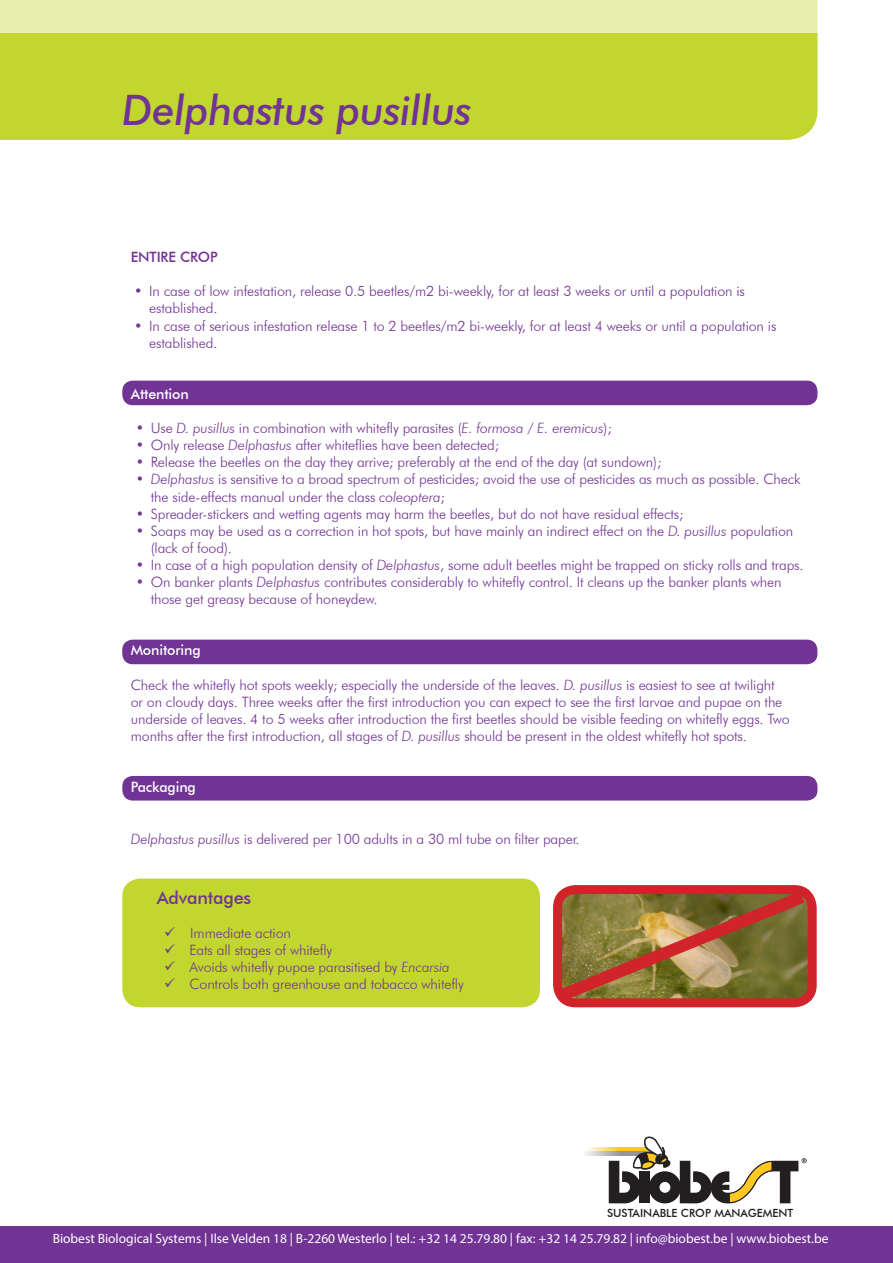
<style>
.page{position:relative;width:893px;height:1263px;background:#fff}
.page>*{position:absolute;margin:0;border:0;box-sizing:border-box;transform-origin:0 0}
.t1{font:italic 500 42px "Futura BT";letter-spacing:-.01em;color:#713394}
.t2{font:500 18px "Futura BT";letter-spacing:-.01em;color:#713394}
.t3{font:300 14.25px/17.1px "Futura BT";letter-spacing:-.01em;color:#713394}
.t4{font:500 14.25px "Futura BT";letter-spacing:-.01em;color:#fff}
.t5{font:500 14.25px "Futura BT";letter-spacing:-.01em;color:#713394}
.t6{font:13.5px "Myriad Pro";color:#fff}
.t7{font:500 11.25px "Futura BT";color:#231f20}
.s1{font-style:italic}
</style>
<div class="page">
<div style="left:122px;top:776px;width:695px;height:24px;background:#713394;border-radius:10px"></div>
<div style="left:122px;top:878px;width:418px;height:129px;background:#c1d72f;border-radius:18px"></div>
<div style="left:122px;top:640px;width:695px;height:24px;background:#713394;border-radius:10px"></div>
<div style="left:122px;top:381px;width:695px;height:24px;background:#713394;border-radius:10px"></div>
<div style="left:0;top:33px;width:817px;height:107px;background:#c1d72f"></div>
<div style="left:0;top:0;width:818px;height:33px;background:#e6efab"></div>
<div style="left:0;top:1227px;width:893px;height:36px;background:#713394"></div>
<svg style="left:609px;top:1136px;width:198px;height:67px"></svg>
<svg style="left:553px;top:885px;width:264px;height:123px;background:#9f643c"></svg>
<div style="left:792px;top:1195px;width:25px;height:12px;background:#fff"></div>
<p class="t1" style="left:122px;top:85px;width:351px">Delphastus pusillus</p>
<p class="t5" style="left:131px;top:248px;width:88px">ENTIRE CROP</p>
<p class="t3" style="left:149px;top:283px;width:597px;text-indent:-15px">• In case of low infestation, release 0.5 beetles/m2 bi-weekly, for at least 3 weeks or until a population is established.</p>
<p class="t3" style="left:149px;top:317px;width:629px;text-indent:-15px">• In case of serious infestation release 1 to 2 beetles/m2 bi-weekly, for at least 4 weeks or until a population is established.</p>
<p class="t4" style="left:131px;top:385px;width:60px">Attention</p>
<p class="t3" style="left:136px;top:419px;width:477px">• Use <span class="s1">D. pusillus</span> in combination with whitefly parasites (<span class="s1">E. formosa / E. eremicus</span>);</p>
<p class="t3" style="left:136px;top:436px;width:365px">• Only release <span class="s1">Delphastus</span> after whiteflies have been detected;</p>
<p class="t3" style="left:136px;top:454px;width:527px">• Release the beetles on the day they arrive; preferably at the end of the day (at sundown);</p>
<p class="t3" style="left:151px;top:471px;width:651px;text-indent:-15px">• <span class="s1">Delphastus</span> is sensitive to a broad spectrum of pesticides; avoid the use of pesticides as much as possible. Check the side-effects manual under the class <span class="s1">coleoptera</span>;</p>
<p class="t3" style="left:136px;top:505px;width:549px">• Spreader-stickers and wetting agents may harm the beetles, but do not have residual effects;</p>
<p class="t3" style="left:151px;top:522px;width:644px;text-indent:-15px">• Soaps may be used as a correction in hot spots, but have mainly an indirect effect on the <span class="s1">D. pusillus</span> population (lack of food).</p>
<p class="t3" style="left:136px;top:556px;width:669px">• In case of a high population density of <span class="s1">Delphastus</span>, some adult beetles might be trapped on sticky rolls and traps.</p>
<p class="t3" style="left:151px;top:573px;width:632px;text-indent:-15px">• On banker plants <span class="s1">Delphastus</span> contributes considerably to whitefly control. It cleans up the banker plants when those get greasy because of honeydew.</p>
<p class="t4" style="left:131px;top:642px;width:71px">Monitoring</p>
<p class="t3" style="left:131px;top:676px;width:660px">Check the whitefly hot spots weekly; especially the underside of the leaves. <span class="s1">D. pusillus</span> is easiest to see at twilight or on cloudy days. Three weeks after the first introduction you can expect to see the first larvae and pupae on the underside of leaves. 4 to 5 weeks after introduction the first beetles should be visible feeding on whitefly eggs. Two months after the first introduction, all stages of <span class="s1">D. pusillus</span> should be present in the oldest whitefly hot spots.</p>
<p class="t4" style="left:131px;top:778px;width:67px">Packaging</p>
<p class="t3" style="left:131px;top:830px;width:450px"><span class="s1">Delphastus pusillus</span> is delivered per 100 adults in a 30 ml tube on filter paper.</p>
<p class="t2" style="left:157px;top:886px;width:96px">Advantages</p>
<p class="t3" style="left:164px;top:924px;width:128px">✓ Immediate action</p>
<p class="t3" style="left:164px;top:941px;width:169px">✓ Eats all stages of whitefly</p>
<p class="t3" style="left:164px;top:958px;width:287px">✓ Avoids whitefly pupae parasitised by <span class="s1">Encarsia</span></p>
<p class="t3" style="left:164px;top:976px;width:301px">✓ Controls both greenhouse and tobacco whitefly</p>
<p class="t7" style="left:607px;top:1206px;width:188px">SUSTAINABLE CROP MANAGEMENT</p>
<p class="t6" style="left:53px;top:1230px;width:777px">Biobest Biological Systems | Ilse Velden 18 | B-2260 Westerlo | tel.: +32 14 25.79.80 | fax: +32 14 25.79.82 | info@biobest.be | www.biobest.be</p>
</div>
